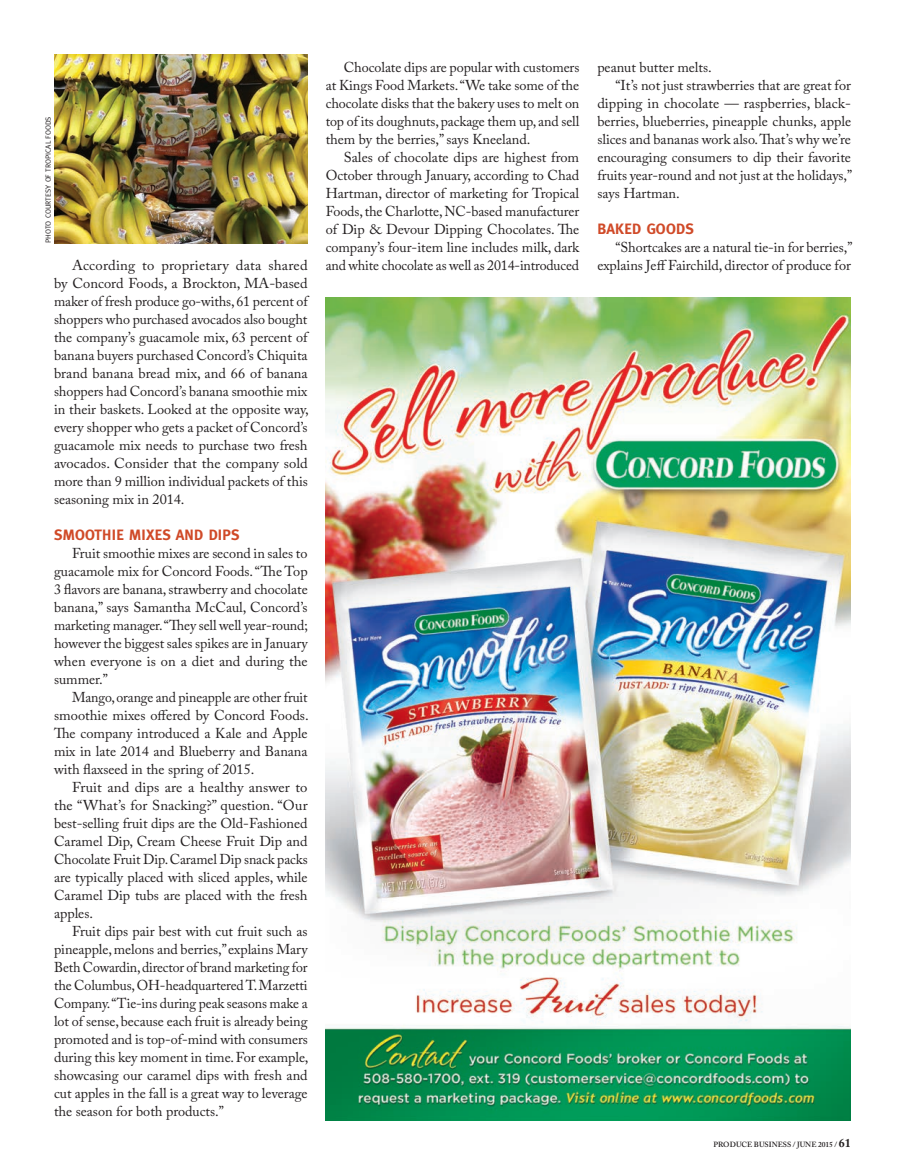
<style>
.page{position:relative;width:905px;height:1175px;background:#fff}
.page>*{position:absolute;margin:0;border:0;box-sizing:border-box;transform-origin:0 0}
.t1{font:700 15px "Meta";letter-spacing:.015em;color:#d04a28}
.t2{font:14.25px/18px "Adobe Caslon Pro";color:#231f20;text-align:justify}
.t3{font:7.5px "Meta";color:#231f20}
.t4{font:600 7.5px "Adobe Caslon Pro";color:#231f20}
.s1{font-weight:700;font-size:12px}
</style>
<div class="page">
<img style="left:326px;top:297px;width:524px;height:823px">
<img style="left:54px;top:54px;width:253px;height:189px">
<p class="t3" style="left:44px;top:243px;width:128px;rotate:-90deg">PHOTO COURTESY OF TROPICAL FOODS</p>
<p class="t2" style="left:54px;top:256px;width:256px;text-indent:18px">According to proprietary data shared by Concord Foods, a Brockton, MA-based maker of fresh produce go-withs, 61 percent of shoppers who purchased avocados also bought the company’s guacamole mix, 63 percent of banana buyers purchased Concord’s Chiquita brand banana bread mix, and 66 of banana shoppers had Concord’s banana smoothie mix in their baskets. Looked at the opposite way, every shopper who gets a packet of Concord’s guacamole mix needs to purchase two fresh avocados. Consider that the company sold more than 9 million individual packets of this seasoning mix in 2014.</p>
<p class="t1" style="left:54px;top:526px;width:187px">SMOOTHIE MIXES AND DIPS</p>
<p class="t2" style="left:54px;top:544px;width:255px;text-indent:18px">Fruit smoothie mixes are second in sales to guacamole mix for Concord Foods. “The Top 3 flavors are banana, strawberry and chocolate banana,” says Samantha McCaul, Concord’s marketing manager. “They sell well year-round; however the biggest sales spikes are in January when everyone is on a diet and during the summer.”</p>
<p class="t2" style="left:54px;top:688px;width:256px;text-indent:18px">Mango, orange and pineapple are other fruit smoothie mixes offered by Concord Foods.<br>The company introduced a Kale and Apple mix in late 2014 and Blueberry and Banana with flaxseed in the spring of 2015.</p>
<p class="t2" style="left:54px;top:778px;width:255px;text-indent:18px">Fruit and dips are a healthy answer to the “What’s for Snacking?” question. “Our best-selling fruit dips are the Old-Fashioned Caramel Dip, Cream Cheese Fruit Dip and Chocolate Fruit Dip. Caramel Dip snack packs are typically placed with sliced apples, while Caramel Dip tubs are placed with the fresh apples.</p>
<p class="t2" style="left:54px;top:922px;width:256px;text-indent:18px">Fruit dips pair best with cut fruit such as pineapple, melons and berries,” explains Mary Beth Cowardin, director of brand marketing for the Columbus, OH-headquartered T. Marzetti Company. “Tie-ins during peak seasons make a lot of sense, because each fruit is already being promoted and is top-of-mind with consumers during this key moment in time. For example, showcasing our caramel dips with fresh and cut apples in the fall is a great way to leverage the season for both products.”</p>
<p class="t2" style="left:326px;top:58px;width:255px;text-indent:18px">Chocolate dips are popular with customers at Kings Food Markets. “We take some of the chocolate disks that the bakery uses to melt on top of its doughnuts, package them up, and sell them by the berries,” says Kneeland.</p>
<p class="t2" style="left:326px;top:148px;width:255px;text-indent:18px">Sales of chocolate dips are highest from October through January, according to Chad Hartman, director of marketing for Tropical Foods, the Charlotte, NC-based manufacturer of Dip &amp; Devour Dipping Chocolates. The company’s four-item line includes milk, dark and white chocolate as well as 2014-introduced</p>
<p class="t2" style="left:597px;top:58px;width:116px">peanut butter melts.</p>
<p class="t2" style="left:615px;top:76px;width:237px">“It’s not just strawberries that are great for</p>
<p class="t2" style="left:597px;top:94px;width:255px">dipping in chocolate — raspberries, black-</p>
<p class="t2" style="left:597px;top:112px;width:255px">berries, blueberries, pineapple chunks, apple</p>
<p class="t2" style="left:597px;top:130px;width:255px">slices and bananas work also. That’s why we’re</p>
<p class="t2" style="left:597px;top:148px;width:255px">encouraging consumers to dip their favorite</p>
<p class="t2" style="left:597px;top:166px;width:256px">fruits year-round and not just at the holidays,”</p>
<p class="t2" style="left:597px;top:184px;width:84px">says Hartman.</p>
<p class="t1" style="left:597px;top:220px;width:98px">BAKED GOODS</p>
<p class="t2" style="left:597px;top:238px;width:256px;text-align:right">“Shortcakes are a natural tie-in for berries,” explains Jeff Fairchild, director of produce for</p>
<p class="t4" style="left:713px;top:1140px;width:139px">PRODUCE BUSINESS / JUNE 2015 / <span class="s1">61</span></p>
</div>
